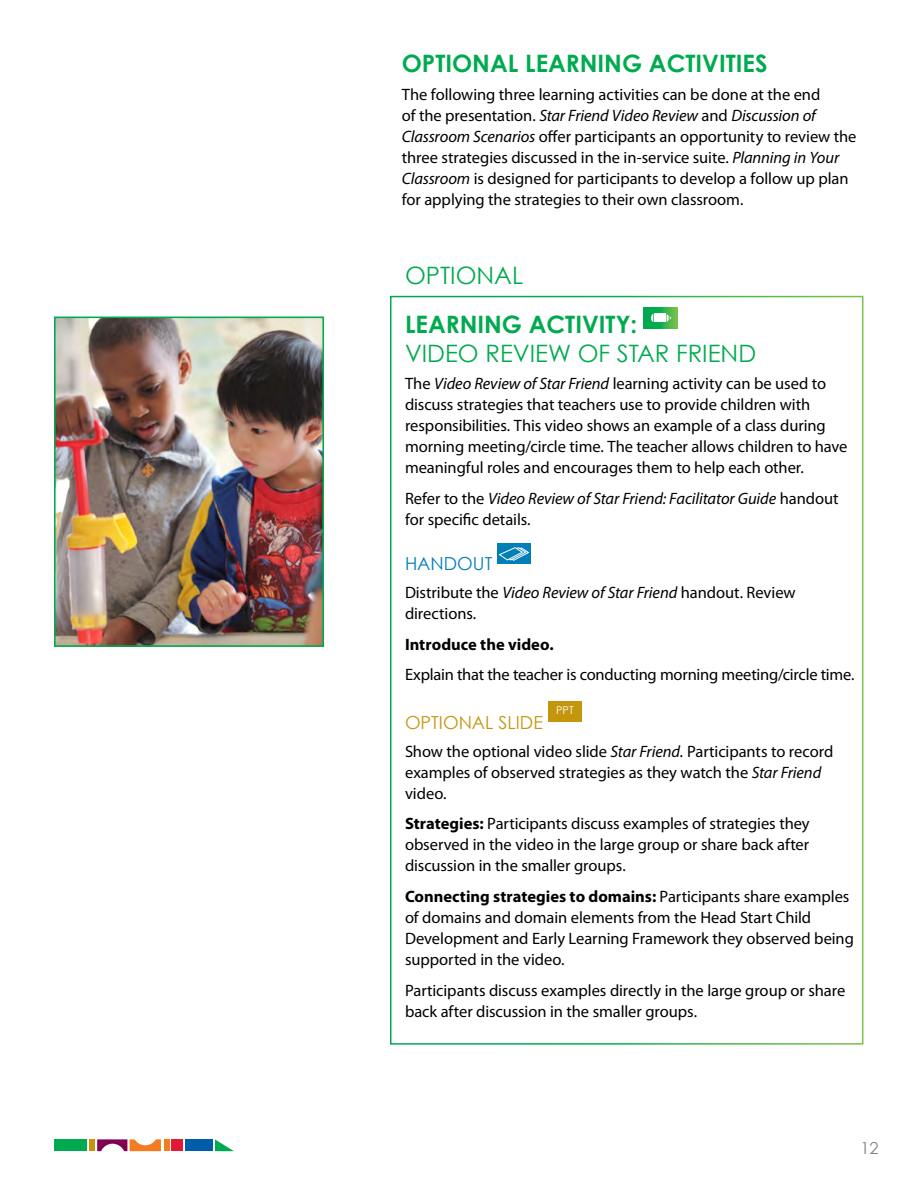
<style>
.page{position:relative;width:918px;height:1188px;background:#fff}
.page>*{position:absolute;margin:0;border:0;box-sizing:border-box;transform-origin:0 0}
.t1{font:24px/28.8px "Century Gothic";color:#00aa4f}
.t2{font:700 24px "Century Gothic";color:#00aa4f}
.Optional_Header{font:18px "Century Gothic";color:#c4960c}
.Handout_Header{font:18px "Century Gothic";color:#007fb8}
.body{font:16.5px/21px "Myriad Pro";letter-spacing:-.005em;color:#000}
.body-2{font:italic 16.5px/21px "Myriad Pro";letter-spacing:-.005em;color:#000}
.body-3{font:700 16.5px "Myriad Pro";color:#000}
.t3{font:16.5px "Century Gothic";color:#808285}
.t4{font:10.8px "Century Gothic";color:#fff}
.s1{font-style:italic}
.s2{font-weight:700}
.s3{font-style:normal}
</style>
<div class="page">
<div style="left:54px;top:1139px;width:33px;height:12px;background:#00aa4f"></div>
<svg style="left:97px;top:1139px;width:64px;height:12px"></svg>
<div style="left:164px;top:1139px;width:6px;height:12px;background:#f47b20"></div>
<div style="left:185px;top:1139px;width:27px;height:12px;background:#005daa"></div>
<svg style="left:215px;top:1139px;width:19px;height:12px"></svg>
<div style="left:172px;top:1139px;width:11px;height:12px;background:#e31837"></div>
<div style="left:89px;top:1139px;width:6px;height:12px;background:#c4960c"></div>
<div style="left:390px;top:296px;width:473px;height:749px;border:2px solid #fff"></div>
<img style="left:57px;top:320px;width:264px;height:324px">
<div style="left:54px;top:317px;width:270px;height:330px;border:2px solid #00aa4f"></div>
<svg style="left:644px;top:308px;width:33px;height:20px"></svg>
<div style="left:654px;top:314px;width:11px;height:8px;background:#fff"></div>
<svg style="left:667px;top:314px;width:4px;height:8px"></svg>
<svg style="left:651px;top:314px;width:2px;height:8px"></svg>
<div style="left:497px;top:544px;width:34px;height:20px;background:#007fb8"></div>
<svg style="left:499px;top:547px;width:30px;height:14px"></svg>
<div style="left:548px;top:701px;width:33px;height:21px;background:#c4960c"></div>
<p class="t2" style="left:402px;top:48px;width:367px">OPTIONAL LEARNING ACTIVITIES</p>
<p class="body" style="left:402px;top:83px;width:456px">The following three learning activities can be done at the end<br>of the presentation. <span class="s1">Star Friend Video Review</span> and <span class="s1">Discussion of Classroom Scenarios</span> offer participants an opportunity to review the three strategies discussed in the in-service suite. <span class="s1">Planning in Your Classroom</span> is designed for participants to develop a follow up plan for applying the strategies to their own classroom.</p>
<p class="t1" style="left:405px;top:260px;width:120px">OPTIONAL</p>
<p class="t1" style="left:405px;top:309px;width:353px"><span class="s2">LEARNING ACTIVITY:<br></span>VIDEO REVIEW OF STAR FRIEND</p>
<p class="body" style="left:405px;top:373px;width:444px">The <span class="s1">Video Review of Star Friend</span> learning activity can be used to discuss strategies that teachers use to provide children with responsibilities. This video shows an example of a class during morning meeting/circle time. The teacher allows children to have meaningful roles and encourages them to help each other.</p>
<p class="body-2" style="left:405px;top:488px;width:435px"><span class="s3">Refer to the</span> Video Review of Star Friend: Facilitator Guide <span class="s3">handout for specific details.</span></p>
<p class="Handout_Header" style="left:405px;top:553px;width:89px">HANDOUT</p>
<p class="body" style="left:405px;top:582px;width:392px">Distribute the <span class="s1">Video Review of Star Friend</span> handout. Review directions.</p>
<p class="body-3" style="left:405px;top:633px;width:150px">Introduce the video.</p>
<p class="body" style="left:405px;top:664px;width:451px">Explain that the teacher is conducting morning meeting/circle time.</p>
<p class="Optional_Header" style="left:405px;top:712px;width:140px">OPTIONAL SLIDE</p>
<p class="t4" style="left:556px;top:703px;width:19px">PPT</p>
<p class="body" style="left:405px;top:741px;width:430px">Show the optional video slide <span class="s1">Star Friend.</span> Participants to record examples of observed strategies as they watch the <span class="s1">Star Friend </span>video.</p>
<p class="body" style="left:405px;top:813px;width:406px;text-align:justify"><span class="s2">Strategies:</span> Participants discuss examples of strategies they observed in the video in the large group or share back after discussion in the smaller groups.</p>
<p class="body" style="left:405px;top:886px;width:450px"><span class="s2">Connecting strategies to domains:</span> Participants share examples of domains and domain elements from the Head Start Child Development and Early Learning Framework they observed being supported in the video.</p>
<p class="body" style="left:405px;top:979px;width:442px">Participants discuss examples directly in the large group or share back after discussion in the smaller groups.</p>
<p class="t3" style="left:860px;top:1138px;width:20px">12</p>
</div>
